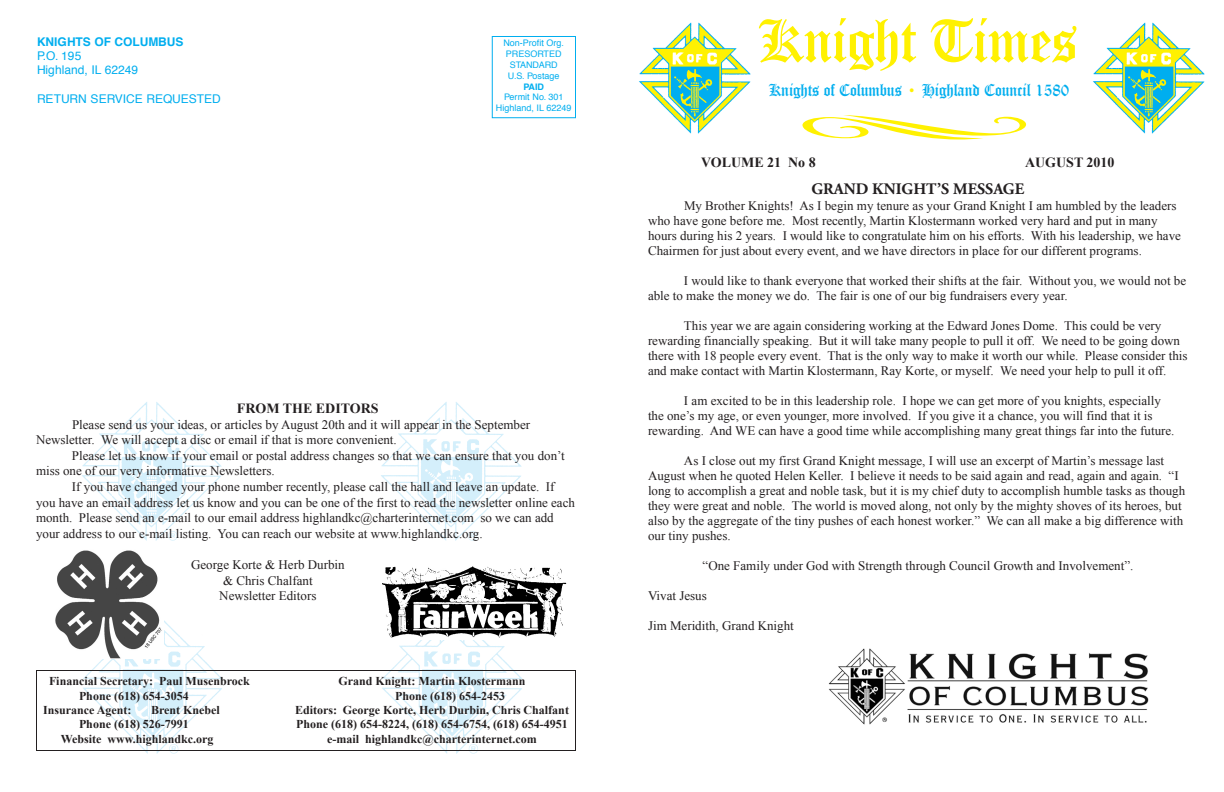
<style>
.page{position:relative;width:1224px;height:792px;background:#fff}
.page>*{position:absolute;margin:0;border:0;box-sizing:border-box;transform-origin:0 0}
.t1{font:63px "Chaucer DTC";color:#fff101}
.t2{font:18px "Chaucer DTC";color:#00aeef;scale:.96 1}
.t3{font:700 16px "Adobe Garamond Pro";color:#231f20}
.t4{font:700 14px "Times New Roman";color:#231f20}
.t5{font:13px/15px "Times New Roman";color:#231f20}
.t6{font:700 12px "Times New Roman";color:#231f20}
.t7{font:12px/14.4px "Helvetica";color:#00aeef}
.t8{font:9px/10.8px "Helvetica";color:#00aeef;text-align:center}
.s1{font-weight:700}
.s2{font-size:20px;color:#fff101}
</style>
<div class="page">
<img style="left:639px;top:22px;width:112px;height:112px">
<img style="left:1093px;top:22px;width:112px;height:112px">
<div style="left:492px;top:36px;width:84px;height:82px;border:1px solid #00aeef"></div>
<img style="left:82px;top:402px;width:140px;height:139px">
<img style="left:381px;top:402px;width:141px;height:139px">
<img style="left:83px;top:620px;width:140px;height:134px">
<img style="left:382px;top:640px;width:141px;height:114px">
<svg style="left:802px;top:115px;width:224px;height:24px"></svg>
<img style="left:382px;top:566px;width:185px;height:72px">
<img style="left:55px;top:550px;width:108px;height:108px">
<div style="left:36px;top:670px;width:540px;height:81px;border:1px solid #231f20"></div>
<img style="left:828px;top:648px;width:321px;height:77px">
<p class="t7" style="left:37px;top:34px;width:148px"><span class="s1">KNIGHTS OF COLUMBUS<br></span>P.O. 195<br>Highland, IL 62249</p>
<p class="t7" style="left:37px;top:92px;width:185px">RETURN SERVICE REQUESTED</p>
<p class="t8" style="left:496px;top:38px;width:77px">Non-Profit Org.<br>PRESORTED<br>STANDARD<br>U.S. Postage<br><span class="s1">PAID<br></span>Permit No. 301<br>Highland, IL 62249</p>
<p class="t4" style="left:237px;top:400px;width:143px">FROM THE EDITORS</p>
<p class="t5" style="left:72px;top:417px;width:460px">Please send us your ideas, or articles by August 20th and it will appear in the September</p>
<p class="t5" style="left:36px;top:432px;width:362px">Newsletter. We will accept a disc or email if that is more convenient.</p>
<p class="t5" style="left:72px;top:448px;width:494px">Please let us know if your email or postal address changes so that we can ensure that you don’t</p>
<p class="t5" style="left:36px;top:463px;width:240px">miss one of our very informative Newsletters.</p>
<p class="t5" style="left:72px;top:479px;width:484px">If you have changed your phone number recently, please call the hall and leave an update. If</p>
<p class="t5" style="left:36px;top:495px;width:541px">you have an email address let us know and you can be one of the first to read the newsletter online each</p>
<p class="t5" style="left:36px;top:510px;width:519px">month. Please send an e-mail to our email address highlandkc@charterinternet.com so we can add</p>
<p class="t5" style="left:36px;top:526px;width:448px">your address to our e-mail listing. You can reach our website at www.highlandkc.org.</p>
<p class="t5" style="left:191px;top:557px;width:155px">George Korte &amp; Herb Durbin</p>
<p class="t5" style="left:223px;top:573px;width:91px">&amp; Chris Chalfant</p>
<p class="t5" style="left:219px;top:588px;width:99px">Newsletter Editors</p>
<p class="t6" style="left:49px;top:674px;width:202px">Financial Secretary: Paul Musenbrock</p>
<p class="t6" style="left:338px;top:674px;width:189px">Grand Knight: Martin Klostermann</p>
<p class="t6" style="left:79px;top:689px;width:111px">Phone (618) 654-3054</p>
<p class="t6" style="left:395px;top:689px;width:111px">Phone (618) 654-2453</p>
<p class="t6" style="left:43px;top:703px;width:90px">Insurance Agent:</p>
<p class="t6" style="left:151px;top:703px;width:70px">Brent Knebel</p>
<p class="t6" style="left:295px;top:703px;width:275px">Editors: George Korte, Herb Durbin, Chris Chalfant</p>
<p class="t6" style="left:79px;top:717px;width:111px">Phone (618) 526-7991</p>
<p class="t6" style="left:296px;top:717px;width:273px">Phone (618) 654-8224, (618) 654-6754, (618) 654-4951</p>
<p class="t6" style="left:61px;top:732px;width:154px">Website www.highlandkc.org</p>
<p class="t6" style="left:327px;top:732px;width:211px">e-mail highlandkc@charterinternet.com</p>
<p class="t1" style="left:759px;top:4px;width:319px">Knight Times</p>
<p class="t2" style="left:769px;top:79px;width:314px">Knights of Columbus <span class="s2">•</span> Highland Council 1580</p>
<p class="t4" style="left:701px;top:155px;width:116px">VOLUME 21 No 8</p>
<p class="t4" style="left:1025px;top:155px;width:91px">AUGUST 2010</p>
<p class="t5" style="left:648px;top:198px;width:534px;text-indent:36px">My Brother Knights! As I begin my tenure as your Grand Knight I am humbled by the leaders who have gone before me. Most recently, Martin Klostermann worked very hard and put in many hours during his 2 years. I would like to congratulate him on his efforts. With his leadership, we have Chairmen for just about every event, and we have directors in place for our different programs.</p>
<p class="t5" style="left:648px;top:273px;width:540px;text-indent:36px">I would like to thank everyone that worked their shifts at the fair. Without you, we would not be able to make the money we do. The fair is one of our big fundraisers every year.</p>
<p class="t5" style="left:648px;top:318px;width:541px;text-indent:36px">This year we are again considering working at the Edward Jones Dome. This could be very rewarding financially speaking. But it will take many people to pull it off. We need to be going down there with 18 people every event. That is the only way to make it worth our while. Please consider this and make contact with Martin Klostermann, Ray Korte, or myself. We need your help to pull it off.</p>
<p class="t5" style="left:648px;top:393px;width:528px;text-indent:36px">I am excited to be in this leadership role. I hope we can get more of you knights, especially the one’s my age, or even younger, more involved. If you give it a chance, you will find that it is rewarding. And WE can have a good time while accomplishing many great things far into the future.</p>
<p class="t5" style="left:648px;top:453px;width:539px;text-indent:36px">As I close out my first Grand Knight message, I will use an excerpt of Martin’s message last August when he quoted Helen Keller. I believe it needs to be said again and read, again and again. “I long to accomplish a great and noble task, but it is my chief duty to accomplish humble tasks as though they were great and noble. The world is moved along, not only by the mighty shoves of its heroes, but also by the aggregate of the tiny pushes of each honest worker.” We can all make a big difference with our tiny pushes.</p>
<p class="t5" style="left:703px;top:558px;width:432px">“One Family under God with Strength through Council Growth and Involvement”.</p>
<p class="t5" style="left:648px;top:588px;width:60px">Vivat Jesus</p>
<p class="t5" style="left:648px;top:618px;width:147px">Jim Meridith, Grand Knight</p>
<p class="t3" style="left:811px;top:180px;width:214px">GRAND KNIGHT’S MESSAGE</p>
</div>
